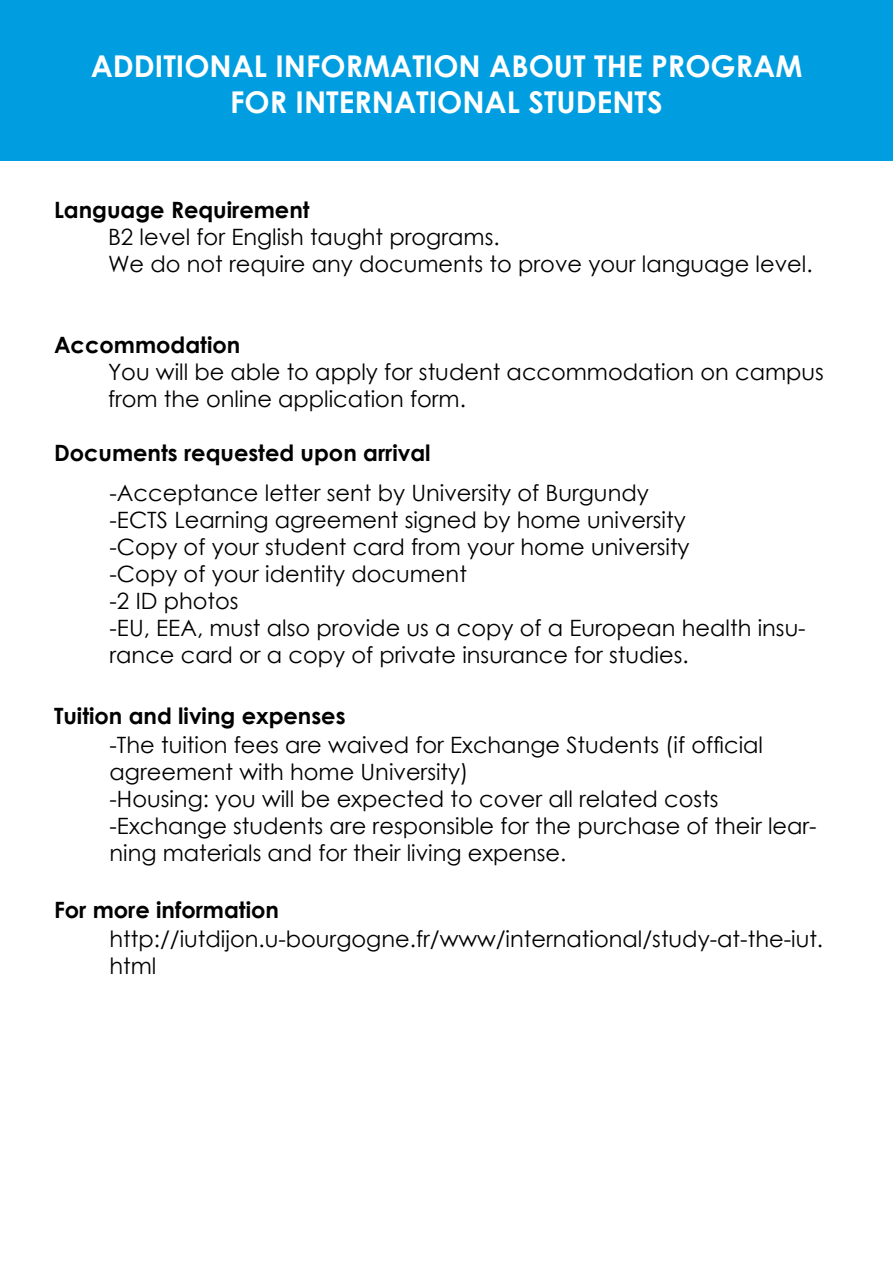
<style>
.page{position:relative;width:893px;height:1263px;background:#fff}
.page>*{position:absolute;margin:0;border:0;box-sizing:border-box;transform-origin:0 0}
.t1{font:700 30px/36px "Century Gothic";color:#fff;text-align:center}
.t2{font:22.5px/27px "Century Gothic";color:#000}
.t3{font:700 22.5px "Century Gothic";color:#000}
</style>
<div class="page">
<div style="left:0;top:0;width:893px;height:160px;background:#009ee0"></div>
<p class="t1" style="left:91px;top:46px;width:713px">ADDITIONAL INFORMATION ABOUT THE PROGRAM<br>FOR INTERNATIONAL STUDENTS</p>
<p class="t3" style="left:54px;top:193px;width:257px">Language Requirement</p>
<p class="t2" style="left:108px;top:223px;width:393px">B2 level for English taught programs.</p>
<p class="t2" style="left:108px;top:250px;width:706px">We do not require any documents to prove your language level.</p>
<p class="t3" style="left:54px;top:328px;width:188px">Accommodation</p>
<p class="t2" style="left:108px;top:358px;width:717px">You will be able to apply for student accommodation on campus from the online application form.</p>
<p class="t3" style="left:54px;top:436px;width:378px">Documents requested upon arrival</p>
<p class="t2" style="left:109px;top:479px;width:541px">-Acceptance letter sent by University of Burgundy</p>
<p class="t2" style="left:109px;top:506px;width:578px">-ECTS Learning agreement signed by home university</p>
<p class="t2" style="left:109px;top:533px;width:582px">-Copy of your student card from your home university</p>
<p class="t2" style="left:109px;top:560px;width:359px">-Copy of your identity document</p>
<p class="t2" style="left:109px;top:587px;width:131px">-2 ID photos</p>
<p class="t2" style="left:109px;top:614px;width:698px">-EU, EEA, must also provide us a copy of a European health insu&shy;rance card or a copy of private insurance for studies.</p>
<p class="t3" style="left:54px;top:699px;width:293px">Tuition and living expenses</p>
<p class="t2" style="left:109px;top:731px;width:655px">-The tuition fees are waived for Exchange Students (if official agreement with home University)</p>
<p class="t2" style="left:109px;top:785px;width:611px">-Housing: you will be expected to cover all related costs</p>
<p class="t2" style="left:109px;top:812px;width:709px">-Exchange students are responsible for the purchase of their lear&shy;ning materials and for their living expense.</p>
<p class="t3" style="left:54px;top:892px;width:227px">For more information</p>
<p class="t2" style="left:109px;top:925px;width:715px">http://iutdijon.u-bourgogne.fr/www/international/study-at-the-iut. html</p>
</div>
